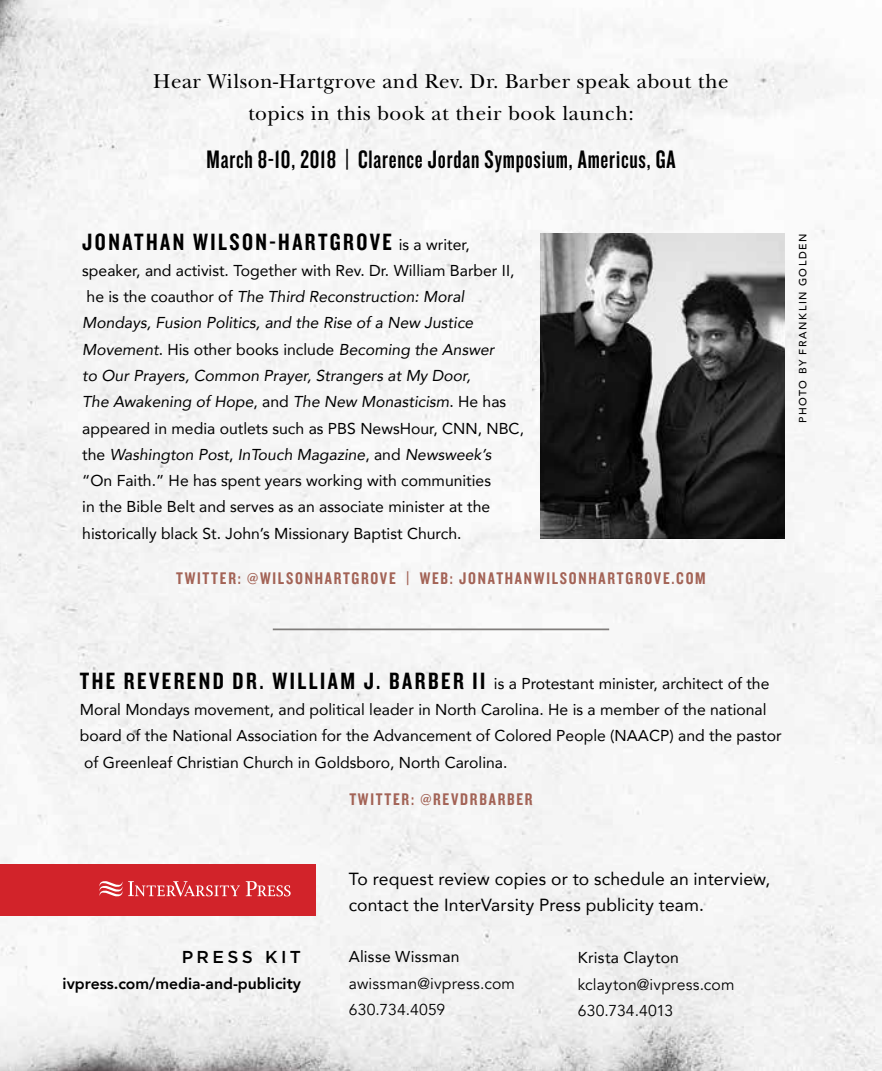
<style>
.page{position:relative;width:882px;height:1071px;background:#f5f5f5}
.page>*{position:absolute;margin:0;border:0;box-sizing:border-box;transform-origin:0 0}
.t1{font:26.25px "Knockout 48 Featherweight";letter-spacing:.03em;color:#000}
.t2{font:24.5px "Knockout 49 Liteweight";letter-spacing:.1em;color:#000}
.t3{font:21px/31.5px "New Baskerville Std";letter-spacing:.025em;color:#000;text-align:center}
.t4{font:17.5px/26.2px "Avenir";letter-spacing:.01em;color:#000}
.t5{font:17.5px "Knockout 49 Liteweight";letter-spacing:.1em;color:#a36356}
.t6{font:500 17.32px "Gotham";letter-spacing:.2em;color:#000}
.t7{font:15.75px/26.2px "Avenir";color:#000}
.t8{font:15.75px/26.2px "Avenir";letter-spacing:.01em;color:#000}
.t9{font:800 15.75px "Avenir";color:#000}
.t10{font:500 10.5px "Avenir";letter-spacing:.145em;color:#000}
.s1{font-family:"Avenir";font-size:15.75px}
.s2{font-style:italic}
.s3{font-family:"Knockout 49 Liteweight";font-size:24.5px}
</style>
<div class="page">
<div style="left:0;top:865px;width:315px;height:51px;background:#d2232a"></div>
<svg style="left:99px;top:881px;width:192px;height:16px"></svg>
<img style="left:541px;top:234px;width:243px;height:304px">
<hr style="left:273px;top:629px;width:336px;height:1px;background:#807d7b">
<h3 class="t3" style="left:153px;top:66px;width:577px">Hear Wilson-Hartgrove and Rev. Dr. Barber speak about the topics in this book at their book launch:</h3>
<h1 class="t1" style="left:207px;top:143px;width:470px">March 8-10, 2018 | Clarence Jordan Symposium, Americus, GA</h1>
<h2 class="t2" style="left:82px;top:226px;width:389px">JONATHAN WILSON-HARTGROVE <span class="s1">is a writer,</span></h2>
<p class="t7" style="left:82px;top:257px;width:443px">speaker, and activist. Together with Rev. Dr. William Barber II, he is the coauthor of <span class="s2">The Third Reconstruction: Moral Mondays, Fusion Politics, and the Rise of a New Justice Movement</span>. His other books include <span class="s2">Becoming the Answer<br>to Our Prayers, Common Prayer, Strangers at My Door,<br>The Awakening of Hope</span>, and <span class="s2">The New Monasticism</span>. He has appeared in media outlets such as PBS NewsHour, CNN, NBC, the <span class="s2">Washington Post</span>, <span class="s2">InTouch Magazine</span>, and <span class="s2">Newsweek’s </span>“On Faith.” He has spent years working with communities<br>in the Bible Belt and serves as an associate minister at the historically black St. John’s Missionary Baptist Church.</p>
<p class="t5" style="left:176px;top:567px;width:531px">TWITTER: @WILSONHARTGROVE | WEB: JONATHANWILSONHARTGROVE.COM</p>
<p class="t10" style="left:794px;top:423px;width:191px;rotate:-90deg">PHOTO BY FRANKLIN GOLDEN</p>
<p class="t7" style="left:80px;top:670px;width:703px"><span class="s3">THE REVEREND DR. WILLIAM J. BARBER II</span> is a Protestant minister, architect of the Moral Mondays movement, and political leader in North Carolina. He is a member of the national board of the National Association for the Advancement of Colored People (NAACP) and the pastor of Greenleaf Christian Church in Goldsboro, North Carolina.</p>
<p class="t5" style="left:349px;top:788px;width:185px">TWITTER: @REVDRBARBER</p>
<p class="t6" style="left:182px;top:945px;width:121px">PRESS KIT</p>
<p class="t9" style="left:63px;top:971px;width:240px">ivpress.com/media-and-publicity</p>
<p class="t4" style="left:349px;top:865px;width:423px">To request review copies or to schedule an interview, contact the InterVarsity Press publicity team.</p>
<p class="t7" style="left:349px;top:943px;width:112px">Alisse Wissman</p>
<p class="t8" style="left:349px;top:970px;width:168px">awissman@ivpress.com<br>630.734.4059</p>
<p class="t7" style="left:578px;top:944px;width:103px">Krista Clayton</p>
<p class="t8" style="left:578px;top:971px;width:158px">kclayton@ivpress.com<br>630.734.4013</p>
</div>
